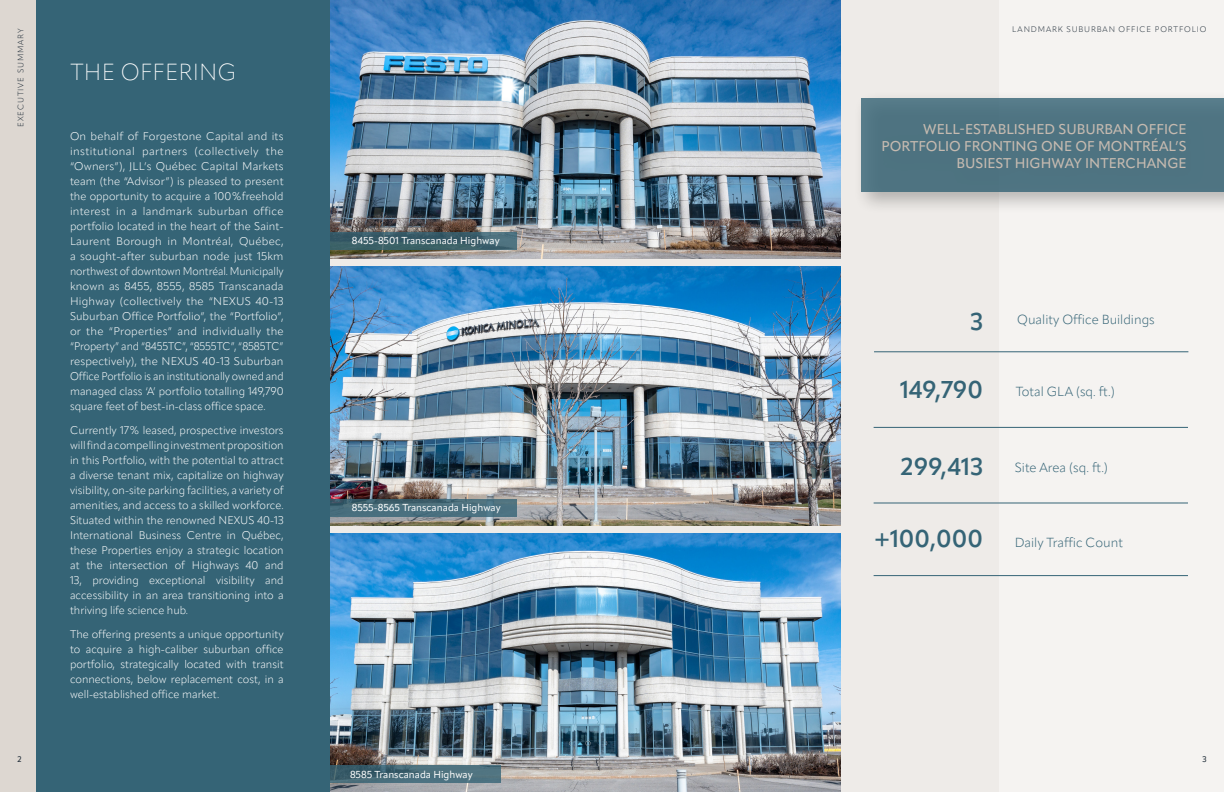
<style>
.page{position:relative;width:1224px;height:792px;background:#fff}
.page>*{position:absolute;margin:0;border:0;box-sizing:border-box;transform-origin:0 0}
.t1{font:600 24px "Apparat";color:#356476}
.t2{font:200 23px "Apparat";letter-spacing:.01em;color:#fff}
.t3{font:500 14px/16.8px "Apparat";color:#c5bab0;text-align:right}
.t4{font:300 13px "Apparat";color:#356476}
.t5{font:300 11px/15px "Apparat";color:#fff;text-align:justify}
.t6{font:10px "Apparat";color:#fff}
.t7{font:300 8px "Apparat";letter-spacing:.11em;color:#26323d}
.t8{font:500 8px "Apparat";color:#26323d}
</style>
<div class="page">
<div style="left:0;top:0;width:36px;height:792px;background:#ddd7d1"></div>
<div style="left:330px;top:0;width:894px;height:792px;background:#f5f3f1"></div>
<div style="left:36px;top:0;width:294px;height:792px;background:#356476"></div>
<div style="left:330px;top:0;width:669px;height:792px;background:#eeebe8"></div>
<img style="left:330px;top:0;width:511px;height:259px">
<img style="left:330px;top:267px;width:511px;height:258px">
<img style="left:330px;top:533px;width:511px;height:259px">
<hr style="left:874px;top:351px;width:314px;height:1px;background:#356476">
<hr style="left:874px;top:427px;width:314px;height:1px;background:#356476">
<hr style="left:874px;top:503px;width:314px;height:1px;background:#356476">
<hr style="left:874px;top:575px;width:314px;height:1px;background:#356476">
<svg style="left:330px;top:232px;width:187px;height:18px;background:#3b5f6a"></svg>
<svg style="left:330px;top:499px;width:187px;height:17px;background:#486c7b"></svg>
<svg style="left:330px;top:766px;width:170px;height:17px;background:#466a77"></svg>
<div style="left:853px;top:90px;width:371px;height:124px;background:#000;opacity:.32"></div>
<div style="left:861px;top:99px;width:363px;height:93px;background:#4e7381"></div>
<p class="t7" style="left:16px;top:127px;width:100px;rotate:-90deg">EXECUTIVE SUMMARY</p>
<p class="t8" style="left:18px;top:754px;width:6px">2</p>
<h2 class="t2" style="left:71px;top:58px;width:167px">THE OFFERING</h2>
<p class="t5" style="left:70px;top:129px;width:215px">On behalf of Forgestone Capital and its institutional partners (collectively the “Owners”), JLL’s Québec Capital Markets team (the “Advisor”) is pleased to present the opportunity to acquire a 100%freehold interest in a landmark suburban office portfolio located in the heart of the Saint-Laurent Borough in Montréal, Québec, a sought-after suburban node just 15km northwest of downtown Montréal. Municipally known as 8455, 8555, 8585 Transcanada Highway (collectively the “NEXUS 40-13<br>Suburban Office Portfolio”, the “Portfolio”, or the “Properties” and individually the “Property” and “8455TC”, “8555TC”, “8585TC” respectively), the NEXUS 40-13 Suburban Office Portfolio is an institutionally owned and managed class ‘A’ portfolio totalling 149,790 square feet of best-in-class office space.</p>
<p class="t5" style="left:70px;top:423px;width:215px">Currently 17% leased, prospective investors will find a compelling investment proposition in this Portfolio, with the potential to attract a diverse tenant mix, capitalize on highway visibility, on-site parking facilities, a variety of amenities, and access to a skilled workforce.<br>Situated within the renowned NEXUS 40-13<br>International Business Centre in Québec, these Properties enjoy a strategic location at the intersection of Highways 40 and 13, providing exceptional visibility and accessibility in an area transitioning into a thriving life science hub.</p>
<p class="t5" style="left:70px;top:627px;width:215px">The offering presents a unique opportunity to acquire a high-caliber suburban office portfolio, strategically located with transit connections, below replacement cost, in a well-established office market.</p>
<p class="t6" style="left:352px;top:235px;width:149px">8455-8501 Transcanada Highway</p>
<p class="t6" style="left:352px;top:502px;width:150px">8555-8565 Transcanada Highway</p>
<p class="t6" style="left:350px;top:768px;width:124px">8585 Transcanada Highway</p>
<p class="t7" style="left:1012px;top:24px;width:196px">LANDMARK SUBURBAN OFFICE PORTFOLIO</p>
<p class="t3" style="left:882px;top:121px;width:307px">WELL-ESTABLISHED SUBURBAN OFFICE<br>PORTFOLIO FRONTING ONE OF MONTRÉAL’S<br>BUSIEST HIGHWAY INTERCHANGE</p>
<h1 class="t1" style="left:970px;top:307px;width:14px">3</h1>
<p class="t4" style="left:1017px;top:312px;width:139px">Quality Office Buildings</p>
<h1 class="t1" style="left:900px;top:375px;width:84px">149,790</h1>
<p class="t4" style="left:1016px;top:384px;width:101px">Total GLA (sq. ft.)</p>
<h1 class="t1" style="left:901px;top:452px;width:84px">299,413</h1>
<p class="t4" style="left:1015px;top:460px;width:95px">Site Area (sq. ft.)</p>
<h1 class="t1" style="left:874px;top:524px;width:110px">+100,000</h1>
<p class="t4" style="left:1015px;top:535px;width:110px">Daily Traffic Count</p>
<p class="t8" style="left:1202px;top:754px;width:6px">3</p>
</div>
